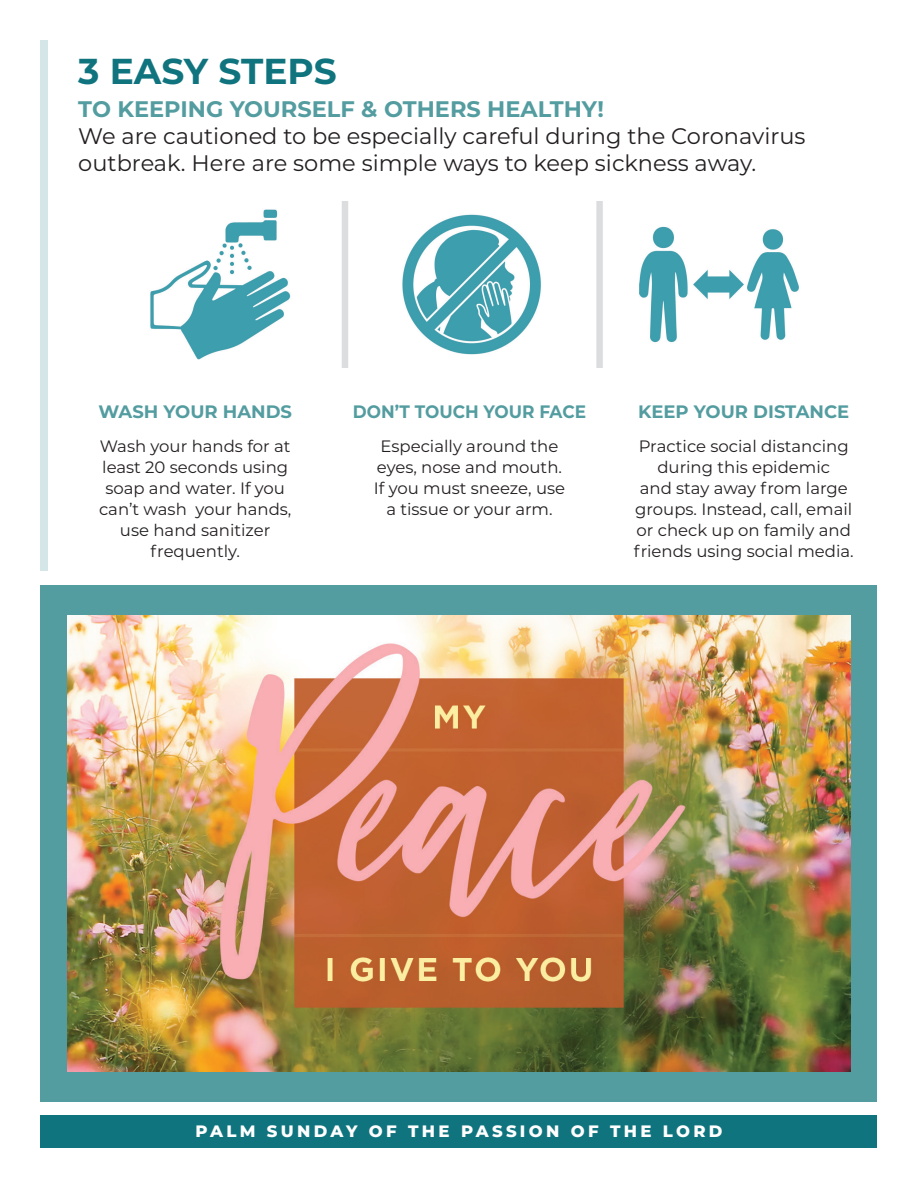
<style>
.page{position:relative;width:918px;height:1188px;background:#fff}
.page>*{position:absolute;margin:0;border:0;box-sizing:border-box;transform-origin:0 0}
.t1{font:700 36px "Montserrat";color:#10747f}
.t2{font:22.5px/27px "Montserrat";color:#231f20}
.t3{font:700 22.5px "Montserrat";color:#539ca0}
.t4{font:700 18px "Montserrat";color:#539ca0}
.t5{font:700 18px "Montserrat";color:#539ca0;scale:.94 1}
.t6{font:16.5px/21px "Montserrat";color:#231f20;text-align:center}
.t7{font:800 16.5px "Montserrat";letter-spacing:.2em;color:#fff}
</style>
<div class="page">
<div style="left:40px;top:1115px;width:838px;height:33px;background:#10747f"></div>
<div style="left:40px;top:41px;width:8px;height:530px;background:#d4e6e7"></div>
<div style="left:40px;top:585px;width:838px;height:516px;background:#539ca0"></div>
<img style="left:150px;top:202px;width:649px;height:166px">
<img style="left:68px;top:615px;width:782px;height:456px">
<p class="t1" style="left:78px;top:46px;width:260px">3 EASY STEPS</p>
<p class="t3" style="left:78px;top:92px;width:527px">TO KEEPING YOURSELF &amp; OTHERS HEALTHY!</p>
<p class="t2" style="left:78px;top:121px;width:729px">We are cautioned to be especially careful during the Coronavirus outbreak. Here are some simple ways to keep sickness away.</p>
<p class="t4" style="left:98px;top:398px;width:195px">WASH YOUR HANDS</p>
<p class="t6" style="left:99px;top:435px;width:194px">Wash your hands for at least 20 seconds using soap and water. If you can’t wash your hands, use hand sanitizer frequently.</p>
<p class="t5" style="left:353px;top:398px;width:250px">DON’T TOUCH YOUR FACE</p>
<p class="t6" style="left:374px;top:435px;width:193px">Especially around the eyes, nose and mouth.<br>If you must sneeze, use a tissue or your arm.</p>
<p class="t4" style="left:638px;top:398px;width:213px">KEEP YOUR DISTANCE</p>
<p class="t6" style="left:634px;top:435px;width:222px">Practice social distancing during this epidemic<br>and stay away from large groups. Instead, call, email or check up on family and friends using social media.</p>
<p class="t7" style="left:195px;top:1119px;width:529px">PALM SUNDAY OF THE PASSION OF THE LORD</p>
</div>
